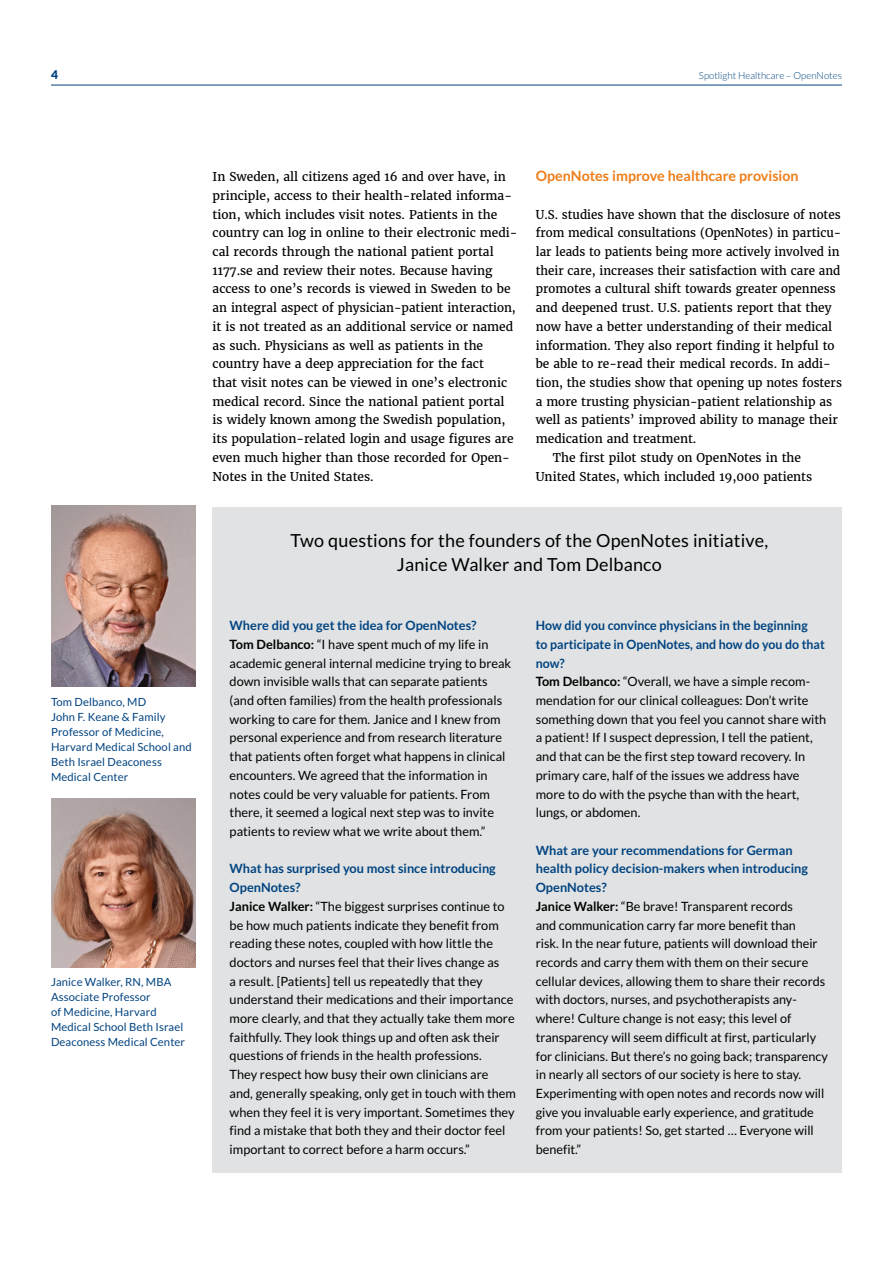
<style>
.page{position:relative;width:893px;height:1263px;background:#fff}
.page>*{position:absolute;margin:0;border:0;box-sizing:border-box;transform-origin:0 0}
.t1{font:18px/24px "Lato";letter-spacing:.01em;color:#000;text-align:center}
.t2{font:700 14.25px "Lato";color:#ef7d17}
.t3{font:12.75px/18.8px "Lato";color:#000}
.t4{font:12px/18.8px "Merriweather";color:#000}
.t5{font:900 12px "Lato";color:#004380}
.t6{font:11.25px/15px "Lato";letter-spacing:.01em;color:#004380}
.t7{font:300 9.75px "Lato";color:#004380}
.s1{font-weight:700;color:#004380}
.s2{font-weight:700}
</style>
<div class="page">
<hr style="left:51px;top:85px;width:791px;height:1px;background:#004380">
<div style="left:213px;top:507px;width:629px;height:666px;background:#e0e2e3"></div>
<img style="left:51px;top:506px;width:145px;height:180px">
<img style="left:51px;top:798px;width:145px;height:169px">
<p class="t5" style="left:51px;top:67px;width:8px">4</p>
<p class="t7" style="left:699px;top:70px;width:144px">Spotlight Healthcare – OpenNotes</p>
<p class="t4" style="left:213px;top:167px;width:306px">In Sweden, all citizens aged 16 and over have, in principle, access to their health-related informa&shy;tion, which includes visit notes. Patients in the country can log in online to their electronic medi&shy;cal records through the national patient portal 1177.se and review their notes. Because having access to one’s records is viewed in Sweden to be an integral aspect of physician-patient interaction, it is not treated as an additional service or named as such. Physicians as well as patients in the country have a deep appreciation for the fact<br>that visit notes can be viewed in one’s electronic medical record. Since the national patient portal is widely known among the Swedish population, its population-related login and usage figures are even much higher than those recorded for Open-Notes in the United States.</p>
<p class="t2" style="left:536px;top:168px;width:264px">OpenNotes improve healthcare provision</p>
<p class="t4" style="left:536px;top:205px;width:306px">U.S. studies have shown that the disclosure of notes</p>
<p class="t4" style="left:536px;top:223px;width:307px">from medical consultations (OpenNotes) in particu-</p>
<p class="t4" style="left:536px;top:242px;width:305px">lar leads to patients being more actively involved in</p>
<p class="t4" style="left:536px;top:261px;width:306px">their care, increases their satisfaction with care and</p>
<p class="t4" style="left:536px;top:279px;width:301px">promotes a cultural shift towards greater openness</p>
<p class="t4" style="left:536px;top:298px;width:297px">and deepened trust. U.S. patients report that they</p>
<p class="t4" style="left:536px;top:317px;width:298px">now have a better understanding of their medical</p>
<p class="t4" style="left:536px;top:336px;width:300px">information. They also report finding it helpful to</p>
<p class="t4" style="left:536px;top:354px;width:297px">be able to re-read their medical records. In addi-</p>
<p class="t4" style="left:536px;top:373px;width:308px">tion, the studies show that opening up notes fosters</p>
<p class="t4" style="left:536px;top:392px;width:298px">a more trusting physician-patient relationship as</p>
<p class="t4" style="left:536px;top:410px;width:304px">well as patients’ improved ability to manage their</p>
<p class="t4" style="left:536px;top:429px;width:162px">medication and treatment.</p>
<p class="t4" style="left:553px;top:448px;width:250px">The first pilot study on OpenNotes in the</p>
<p class="t4" style="left:536px;top:467px;width:278px">United States, which included 19,000 patients</p>
<p class="t6" style="left:51px;top:694px;width:142px">Tom Delbanco, MD<br>John F. Keane &amp; Family<br>Professor of Medicine,<br>Harvard Medical School and<br>Beth Israel Deaconess<br>Medical Center</p>
<p class="t6" style="left:51px;top:974px;width:136px">Janice Walker, RN, MBA<br>Associate Professor<br>of Medicine, Harvard<br>Medical School Beth Israel<br>Deaconess Medical Center</p>
<h1 class="t1" style="left:291px;top:529px;width:479px">Two questions for the founders of the OpenNotes initiative,<br>Janice Walker and Tom Delbanco</h1>
<p class="t3" style="left:230px;top:616px;width:283px"><span class="s1">Where did you get the idea for OpenNotes?<br></span><span class="s2">Tom Delbanco:</span> “I have spent much of my life in academic general internal medicine trying to break down invisible walls that can separate patients (and often families) from the health professionals working to care for them. Janice and I knew from personal experience and from research literature that patients often forget what happens in clinical encounters. We agreed that the information in notes could be very valuable for patients. From there, it seemed a logical next step was to invite patients to review what we write about them.”</p>
<p class="t3" style="left:230px;top:859px;width:288px"><span class="s1">What has surprised you most since introducing OpenNotes?<br></span><span class="s2">Janice Walker:</span> “The biggest surprises continue to be how much patients indicate they benefit from reading these notes, coupled with how little the doctors and nurses feel that their lives change as<br>a result. [Patients] tell us repeatedly that they understand their medications and their importance more clearly, and that they actually take them more faithfully. They look things up and often ask their questions of friends in the health professions.<br>They respect how busy their own clinicians are<br>and, generally speaking, only get in touch with them when they feel it is very important. Sometimes they find a mistake that both they and their doctor feel important to correct before a harm occurs.”</p>
<p class="t3" style="left:536px;top:616px;width:292px"><span class="s1">How did you convince physicians in the beginning<br>to participate in OpenNotes, and how do you do that now?<br></span><span class="s2">Tom Delbanco:</span> “Overall, we have a simple recom&shy;mendation for our clinical colleagues: Don’t write something down that you feel you cannot share with a patient! If I suspect depression, I tell the patient, and that can be the first step toward recovery. In primary care, half of the issues we address have more to do with the psyche than with the heart, lungs, or abdomen.</p>
<p class="t3" style="left:536px;top:841px;width:294px"><span class="s1">What are your recommendations for German health policy decision-makers when introducing OpenNotes?<br></span><span class="s2">Janice Walker:</span> “Be brave! Transparent records<br>and communication carry far more benefit than<br>risk. In the near future, patients will download their records and carry them with them on their secure cellular devices, allowing them to share their records with doctors, nurses, and psychotherapists any&shy;where! Culture change is not easy; this level of transparency will seem difficult at first, particularly for clinicians. But there’s no going back; transparency in nearly all sectors of our society is here to stay.<br>Experimenting with open notes and records now will give you invaluable early experience, and gratitude from your patients! So, get started … Everyone will benefit.”</p>
</div>
